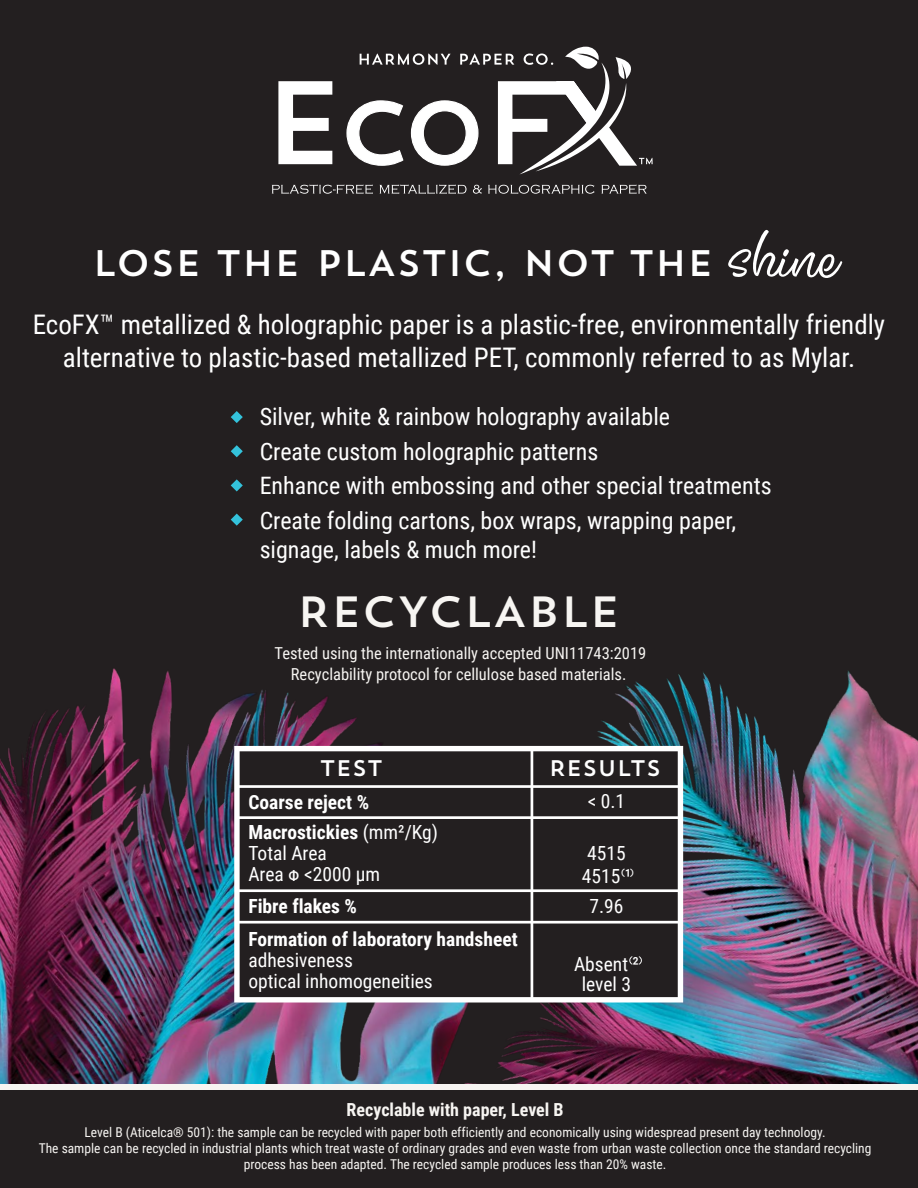
<style>
.page{position:relative;width:918px;height:1188px;background:#231f20}
.page>*{position:absolute;margin:0;border:0;box-sizing:border-box;transform-origin:0 0}
.t1{font:43.5px "Trend Sans One";color:#f7f5f2}
.t2{font:36.75px "Trend Sans One";color:#fff}
.t3{font:27px/32.4px "Roboto Condensed";color:#fff;text-align:center}
.t4{font:24px/34.5px "Roboto Condensed";color:#fff}
.t5{font:22.5px "Trend Sans One";color:#fff}
.t6{font:19.5px/21px "Roboto Condensed";color:#fff}
.t7{font:700 19.5px/30.8px "Roboto Condensed";color:#fff}
.t8{font:700 18px "Roboto Condensed";color:#f7f5f2}
.t9{font:16.5px/21px "Roboto Condensed";color:#f7f5f2;text-align:center}
.t10{font:13.5px/16.2px "Roboto Condensed";color:#f7f5f2;text-align:center}
.t11{font:9px "Trend Sans One";color:#fff}
.s1{font-family:"Fredly";font-size:50.7px}
.s2{font-weight:400}
</style>
<div class="page">
<img style="left:704px;top:671px;width:214px;height:414px">
<img style="left:0;top:668px;width:704px;height:417px">
<svg style="left:231px;top:411px;width:12px;height:12px"></svg>
<svg style="left:231px;top:445px;width:12px;height:12px"></svg>
<svg style="left:231px;top:479px;width:12px;height:12px"></svg>
<svg style="left:231px;top:514px;width:12px;height:12px"></svg>
<svg style="left:234px;top:746px;width:449px;height:257px"></svg>
<hr style="left:237px;top:785px;width:443px;height:3px;background:#fff">
<hr style="left:237px;top:816px;width:443px;height:3px;background:#fff">
<hr style="left:237px;top:889px;width:443px;height:3px;background:#fff">
<hr style="left:237px;top:921px;width:443px;height:3px;background:#fff">
<hr style="left:531px;top:749px;width:2px;height:251px;background:#fff">
<div style="left:0;top:1085px;width:918px;height:5px;background:#f7f5f2"></div>
<svg style="left:272px;top:184px;width:101px;height:10px"></svg>
<svg style="left:380px;top:184px;width:87px;height:10px"></svg>
<svg style="left:473px;top:185px;width:9px;height:9px"></svg>
<svg style="left:488px;top:185px;width:107px;height:9px"></svg>
<svg style="left:601px;top:184px;width:46px;height:10px"></svg>
<svg style="left:278px;top:81px;width:54px;height:83px"></svg>
<svg style="left:346px;top:47px;width:307px;height:127px"></svg>
<svg style="left:629px;top:956px;width:4px;height:9px"></svg>
<svg style="left:639px;top:956px;width:3px;height:9px"></svg>
<h2 class="t2" style="left:92px;top:240px;width:750px">LOSE THE PLASTIC, NOT THE <span class="s1">shine</span></h2>
<h3 class="t3" style="left:33px;top:307px;width:854px">EcoFX™ metallized &amp; holographic paper is a plastic-free, environmentally friendly alternative to plastic-based metallized PET, commonly referred to as Mylar.</h3>
<h3 class="t4" style="left:260px;top:399px;width:514px">Silver, white &amp; rainbow holography available<br>Create custom holographic patterns<br>Enhance with embossing and other special treatments Create folding cartons, box wraps, wrapping paper,</h3>
<h3 class="t4" style="left:260px;top:531px;width:279px">signage, labels &amp; much more!</h3>
<h1 class="t1" style="left:297px;top:584px;width:325px">RECYCLABLE</h1>
<p class="t9" style="left:275px;top:642px;width:373px">Tested using the internationally accepted UNI11743:2019<br>Recyclability protocol for cellulose based materials.</p>
<h3 class="t5" style="left:320px;top:754px;width:64px">TEST</h3>
<h3 class="t5" style="left:549px;top:754px;width:114px">RESULTS</h3>
<h3 class="t7" style="left:248px;top:786px;width:191px">Coarse reject %<br>Macrostickies <span class="s2">(mm²/Kg)</span></h3>
<h3 class="t6" style="left:248px;top:842px;width:133px">Total Area<br>Area Ф &lt;2000 μm</h3>
<h3 class="t6" style="left:588px;top:790px;width:39px">&lt; 0.1</h3>
<h3 class="t6" style="left:582px;top:841px;width:51px;line-height:22.6px">4515<br>4515 ¹</h3>
<p class="t11" style="left:621px;top:866px;width:15px">( )</p>
<h3 class="t7" style="left:248px;top:890px;width:110px">Fibre flakes %</h3>
<h3 class="t7" style="left:248px;top:923px;width:271px">Formation of laboratory handsheet</h3>
<h3 class="t6" style="left:248px;top:949px;width:186px">adhesiveness<br>optical inhomogeneities</h3>
<h3 class="t6" style="left:590px;top:895px;width:36px">7.96</h3>
<h3 class="t6" style="left:574px;top:953px;width:66px;line-height:20.2px;text-align:center">Absent ² level 3</h3>
<h3 class="t8" style="left:347px;top:1097px;width:219px">Recyclable with paper, Level B</h3>
<p class="t10" style="left:39px;top:1123px;width:834px">Level B (Aticelca® 501): the sample can be recycled with paper both efficiently and economically using widespread present day technology.<br>The sample can be recycled in industrial plants which treat waste of ordinary grades and even waste from urban waste collection once the standard recycling process has been adapted. The recycled sample produces less than 20% waste.</p>
</div>
